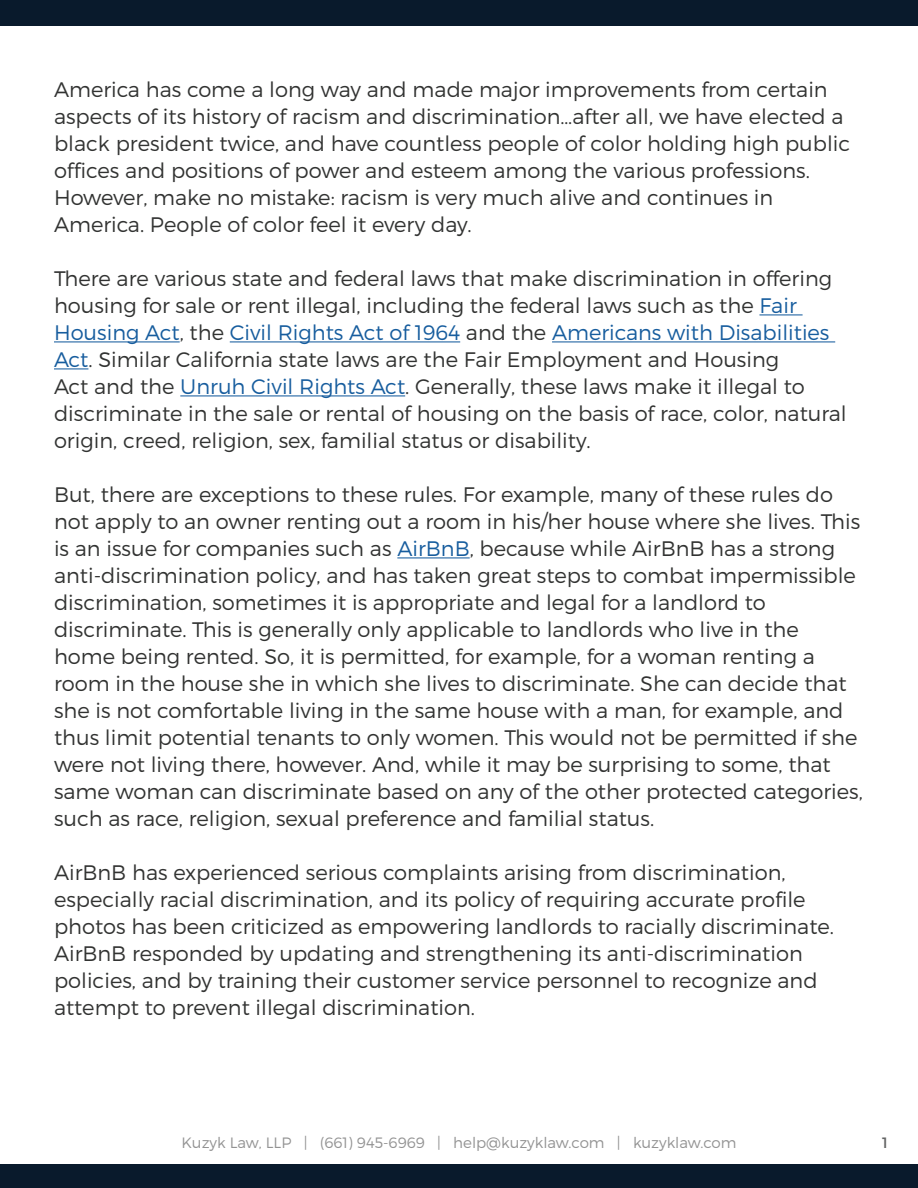
<style>
.page{position:relative;width:918px;height:1188px;background:#fff}
.page>*{position:absolute;margin:0;border:0;box-sizing:border-box;transform-origin:0 0}
.t1{font:300 21px/27px "Montserrat";color:#323332}
.t2{font:300 15px "Montserrat";color:#939393}
.t3{font:15px "Montserrat";color:#656666}
.s1{color:#175d9e}
</style>
<div class="page">
<div style="left:0;top:0;width:918px;height:26px;background:#091a2c"></div>
<div style="left:0;top:1164px;width:918px;height:24px;background:#091a2c"></div>
<hr style="left:759px;top:314px;width:44px;height:1px;background:#175d9e">
<hr style="left:54px;top:341px;width:126px;height:1px;background:#175d9e">
<hr style="left:230px;top:341px;width:230px;height:1px;background:#175d9e">
<hr style="left:552px;top:341px;width:283px;height:1px;background:#175d9e">
<hr style="left:54px;top:368px;width:34px;height:1px;background:#175d9e">
<hr style="left:180px;top:395px;width:225px;height:1px;background:#175d9e">
<hr style="left:397px;top:557px;width:73px;height:1px;background:#175d9e">
<p class="t1" style="left:54px;top:76px;width:798px">America has come a long way and made major improvements from certain aspects of its history of racism and discrimination…after all, we have elected a black president twice, and have countless people of color holding high public offices and positions of power and esteem among the various professions.<br>However, make no mistake: racism is very much alive and continues in America. People of color feel it every day.</p>
<p class="t1" style="left:54px;top:265px;width:794px">There are various state and federal laws that make discrimination in offering housing for sale or rent illegal, including the federal laws such as the <span class="s1">Fair Housing Act</span>, the <span class="s1">Civil Rights Act of 1964</span> and the <span class="s1">Americans with Disabilities Act</span>. Similar California state laws are the Fair Employment and Housing<br>Act and the <span class="s1">Unruh Civil Rights Act</span>. Generally, these laws make it illegal to discriminate in the sale or rental of housing on the basis of race, color, natural origin, creed, religion, sex, familial status or disability.</p>
<p class="t1" style="left:54px;top:481px;width:810px">But, there are exceptions to these rules. For example, many of these rules do not apply to an owner renting out a room in his/her house where she lives. This is an issue for companies such as <span class="s1">AirBnB</span>, because while AirBnB has a strong anti-discrimination policy, and has taken great steps to combat impermissible discrimination, sometimes it is appropriate and legal for a landlord to discriminate. This is generally only applicable to landlords who live in the home being rented. So, it is permitted, for example, for a woman renting a room in the house she in which she lives to discriminate. She can decide that she is not comfortable living in the same house with a man, for example, and thus limit potential tenants to only women. This would not be permitted if she were not living there, however. And, while it may be surprising to some, that same woman can discriminate based on any of the other protected categories, such as race, religion, sexual preference and familial status.</p>
<p class="t1" style="left:54px;top:859px;width:781px">AirBnB has experienced serious complaints arising from discrimination, especially racial discrimination, and its policy of requiring accurate profile photos has been criticized as empowering landlords to racially discriminate.<br>AirBnB responded by updating and strengthening its anti-discrimination policies, and by training their customer service personnel to recognize and attempt to prevent illegal discrimination.</p>
<p class="t2" style="left:181px;top:1133px;width:557px">Kuzyk Law, LLP | (661) 945-6969 | help@kuzyklaw.com | kuzyklaw.com</p>
<p class="t3" style="left:882px;top:1133px;width:7px">1</p>
</div>
